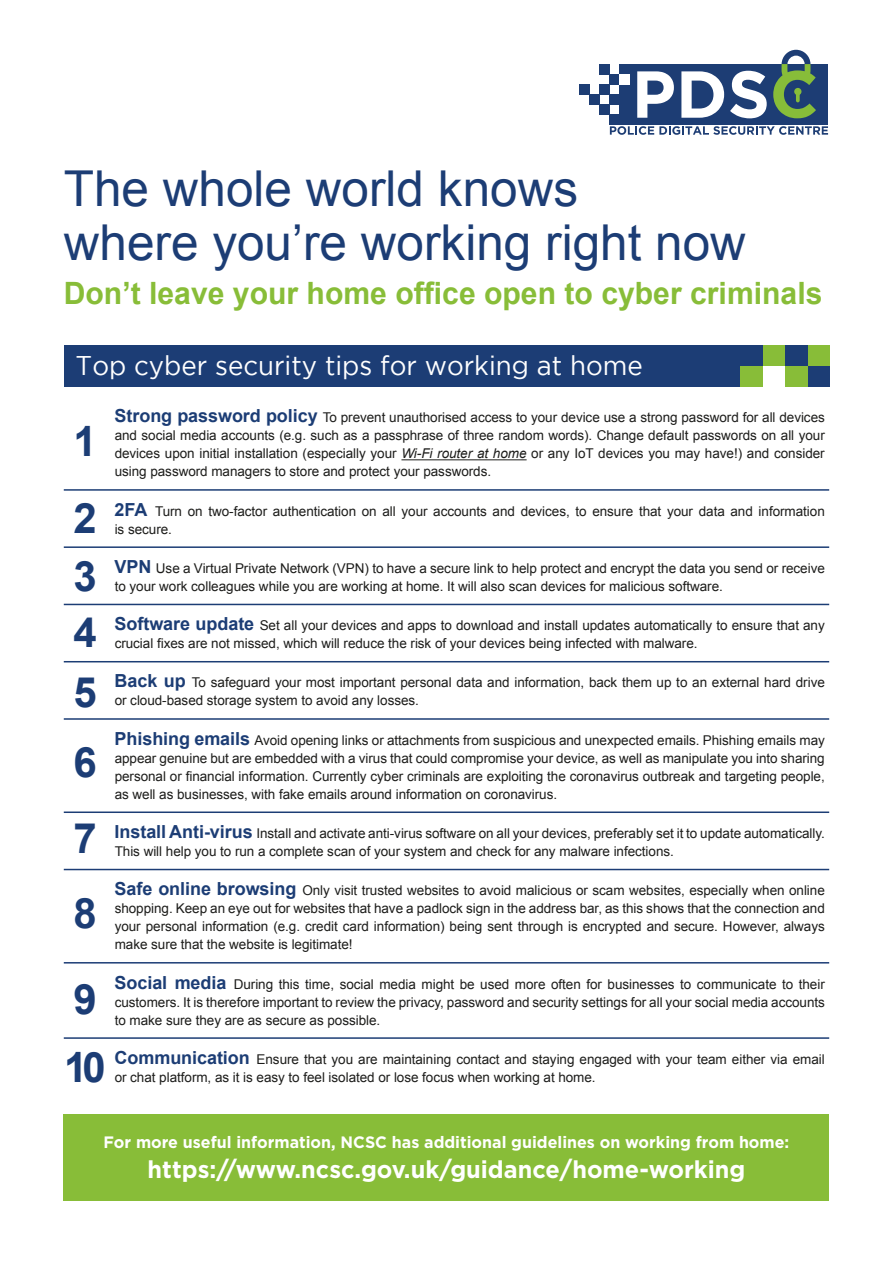
<style>
.page{position:relative;width:893px;height:1263px;background:#fff}
.page>*{position:absolute;margin:0;border:0;box-sizing:border-box;transform-origin:0 0}
.t1{font:49.5px/54px "Arial";color:#1c3d75}
.t2{font:700 41.85px "Arial";color:#1c3d75}
.t3{font:700 30.75px "Arial";color:#88bd38}
.t4{font:27px "Gotham";color:#fff;scale:.96 1}
.t5{font:700 24.3px "Gotham";color:#fff}
.t6{font:700 16.5px "Gotham";color:#fff}
.t7{font:13.5px/18px "Arial";letter-spacing:-.005em;color:#1d1d1b}
.s1{font-weight:700;font-size:18px;color:#1c3d75}
.s2{font-style:italic}
</style>
<div class="page">
<div style="left:64px;top:1114px;width:765px;height:86px;background:#88bd38"></div>
<div style="left:620px;top:64px;width:208px;height:60px;background:#1d3d74"></div>
<svg style="left:610px;top:126px;width:218px;height:9px"></svg>
<div style="left:579px;top:84px;width:10px;height:10px;background:#1d3d74"></div>
<div style="left:599px;top:84px;width:11px;height:10px;background:#1d3d74"></div>
<div style="left:599px;top:64px;width:11px;height:10px;background:#1d3d74"></div>
<div style="left:610px;top:74px;width:10px;height:10px;background:#1d3d74"></div>
<div style="left:589px;top:94px;width:10px;height:10px;background:#1d3d74"></div>
<div style="left:599px;top:104px;width:11px;height:10px;background:#1d3d74"></div>
<div style="left:610px;top:114px;width:11px;height:10px;background:#1d3d74"></div>
<div style="left:610px;top:94px;width:11px;height:10px;background:#1d3d74"></div>
<svg style="left:773px;top:50px;width:43px;height:68px"></svg>
<div style="left:794px;top:88px;width:7px;height:7px;background:#87bd39;border-radius:50%"></div>
<svg style="left:796px;top:91px;width:4px;height:11px"></svg>
<svg style="left:637px;top:71px;width:37px;height:47px"></svg>
<svg style="left:681px;top:71px;width:43px;height:47px"></svg>
<svg style="left:730px;top:71px;width:37px;height:47px"></svg>
<div style="left:620px;top:74px;width:10px;height:10px;background:#fff"></div>
<div style="left:64px;top:345px;width:677px;height:42px;background:#1c3d75"></div>
<div style="left:807px;top:345px;width:22px;height:21px;background:#88bd38"></div>
<div style="left:807px;top:366px;width:22px;height:21px;background:#1c3d75"></div>
<div style="left:741px;top:366px;width:22px;height:21px;background:#88bd38"></div>
<div style="left:785px;top:366px;width:22px;height:21px;background:#88bd38"></div>
<div style="left:785px;top:345px;width:22px;height:21px;background:#1c3d75"></div>
<div style="left:763px;top:345px;width:22px;height:21px;background:#88bd38"></div>
<div style="left:741px;top:345px;width:22px;height:21px;background:#1c3d75"></div>
<hr style="left:401px;top:459px;width:126px;height:1px;background:#1d1d1b">
<hr style="left:64px;top:489px;width:765px;height:2px;background:#1c3d75">
<hr style="left:64px;top:546px;width:765px;height:2px;background:#1c3d75">
<hr style="left:64px;top:604px;width:765px;height:1px;background:#1c3d75">
<hr style="left:64px;top:661px;width:765px;height:1px;background:#1c3d75">
<hr style="left:64px;top:718px;width:765px;height:2px;background:#1c3d75">
<hr style="left:64px;top:811px;width:765px;height:2px;background:#1c3d75">
<hr style="left:64px;top:869px;width:765px;height:1px;background:#1c3d75">
<hr style="left:64px;top:962px;width:765px;height:1px;background:#1c3d75">
<hr style="left:64px;top:1037px;width:765px;height:2px;background:#1c3d75">
<h1 class="t1" style="left:64px;top:162px;width:684px">The whole world knows<br>where you’re working right now</h1>
<h3 class="t3" style="left:64px;top:273px;width:760px">Don’t leave your home office open to cyber criminals</h3>
<h3 class="t4" style="left:76px;top:350px;width:592px">Top cyber security tips for working at home</h3>
<h2 class="t2" style="left:73px;top:414px;width:25px">1</h2>
<p class="t7" style="left:115px;top:409px;width:712px;text-align:justify"><span class="s1">Strong password policy</span> To prevent unauthorised access to your device use a strong password for all devices and social media accounts (e.g. such as a passphrase of three random words). Change default passwords on all your devices upon initial installation (especially your <span class="s2">Wi-Fi router at home</span> or any IoT devices you may have!) and consider using password managers to store and protect your passwords.</p>
<h2 class="t2" style="left:73px;top:490px;width:25px">2</h2>
<p class="t7" style="left:115px;top:502px;width:712px"><span class="s1">2FA</span> Turn on two-factor authentication on all your accounts and devices, to ensure that your data and information is secure.</p>
<h2 class="t2" style="left:73px;top:548px;width:25px">3</h2>
<p class="t7" style="left:115px;top:559px;width:712px"><span class="s1">VPN</span> Use a Virtual Private Network (VPN) to have a secure link to help protect and encrypt the data you send or receive to your work colleagues while you are working at home. It will also scan devices for malicious software.</p>
<h2 class="t2" style="left:73px;top:604px;width:25px">4</h2>
<p class="t7" style="left:115px;top:617px;width:712px"><span class="s1">Software update</span> Set all your devices and apps to download and install updates automatically to ensure that any crucial fixes are not missed, which will reduce the risk of your devices being infected with malware.</p>
<h2 class="t2" style="left:73px;top:664px;width:25px">5</h2>
<p class="t7" style="left:115px;top:674px;width:712px"><span class="s1">Back up</span> To safeguard your most important personal data and information, back them up to an external hard drive or cloud-based storage system to avoid any losses.</p>
<h2 class="t2" style="left:73px;top:735px;width:25px">6</h2>
<p class="t7" style="left:115px;top:731px;width:712px;text-align:justify"><span class="s1">Phishing emails</span> Avoid opening links or attachments from suspicious and unexpected emails. Phishing emails may appear genuine but are embedded with a virus that could compromise your device, as well as manipulate you into sharing personal or financial information. Currently cyber criminals are exploiting the coronavirus outbreak and targeting people, as well as businesses, with fake emails around information on coronavirus.</p>
<h2 class="t2" style="left:73px;top:810px;width:25px">7</h2>
<p class="t7" style="left:115px;top:824px;width:712px"><span class="s1">Install Anti-virus</span> Install and activate anti-virus software on all your devices, preferably set it to update automatically.<br>This will help you to run a complete scan of your system and check for any malware infections.</p>
<h2 class="t2" style="left:73px;top:885px;width:25px">8</h2>
<p class="t7" style="left:115px;top:882px;width:712px;text-align:justify"><span class="s1">Safe online browsing</span> Only visit trusted websites to avoid malicious or scam websites, especially when online shopping. Keep an eye out for websites that have a padlock sign in the address bar, as this shows that the connection and your personal information (e.g. credit card information) being sent through is encrypted and secure. However, always make sure that the website is legitimate!</p>
<h2 class="t2" style="left:73px;top:971px;width:25px">9</h2>
<p class="t7" style="left:115px;top:975px;width:712px;text-align:justify"><span class="s1">Social media</span> During this time, social media might be used more often for businesses to communicate to their customers. It is therefore important to review the privacy, password and security settings for all your social media accounts to make sure they are as secure as possible.</p>
<h2 class="t2" style="left:64px;top:1040px;width:43px">10</h2>
<p class="t7" style="left:115px;top:1050px;width:712px"><span class="s1">Communication</span> Ensure that you are maintaining contact and staying engaged with your team either via email or chat platform, as it is easy to feel isolated or lose focus when working at home.</p>
<p class="t6" style="left:104px;top:1131px;width:687px">For more useful information, NCSC has additional guidelines on working from home:</p>
<h3 class="t5" style="left:148px;top:1153px;width:599px">https://www.ncsc.gov.uk/guidance/home-working</h3>
</div>
